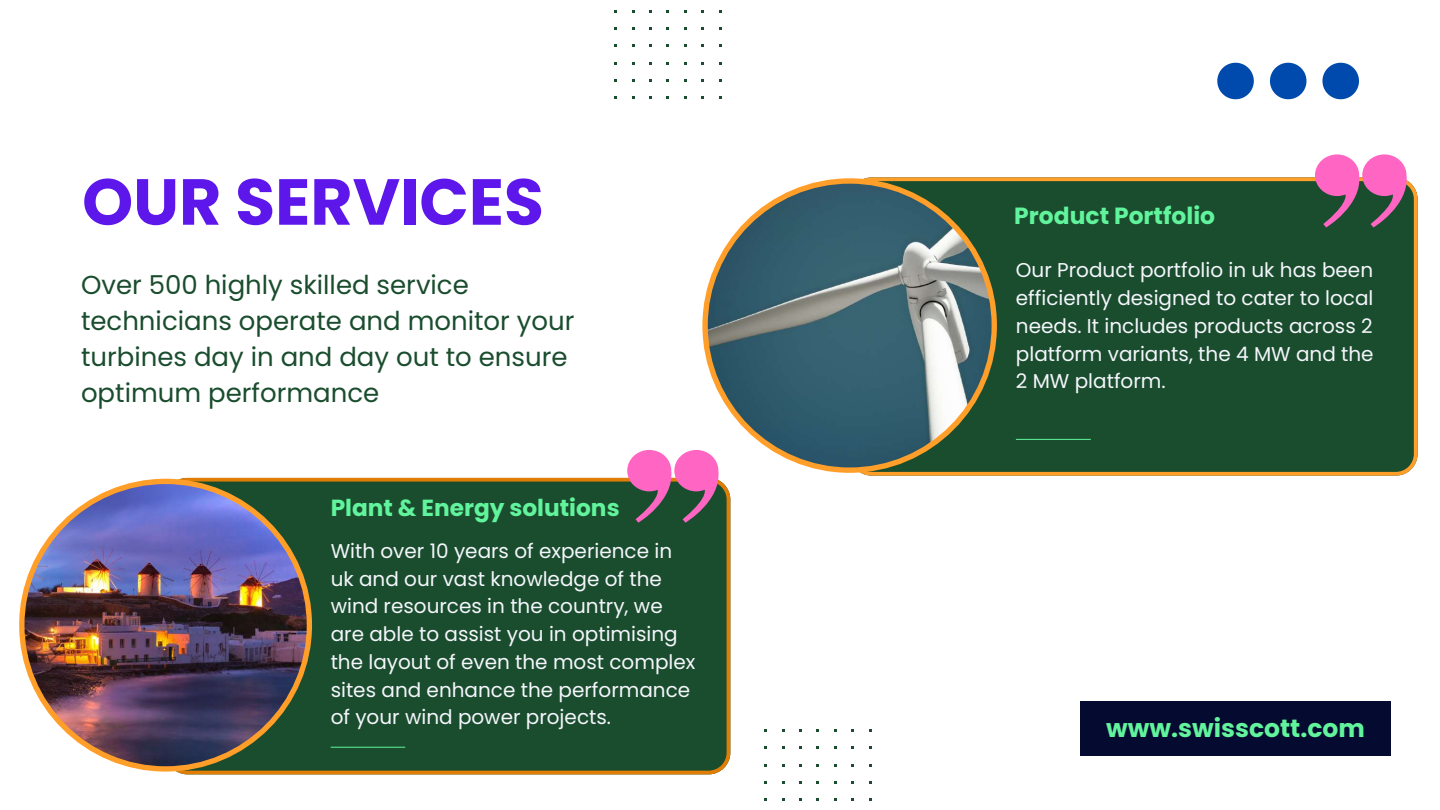
<style>
.page{position:relative;width:1440px;height:810px;background:#fff}
.page>*{position:absolute;margin:0;border:0;box-sizing:border-box;transform-origin:0 0}
.t1{font:700 65px "Poppins";color:#5e17eb}
.t2{font:26px/36px "Poppins";color:#1a4d2e}
.t3{font:700 25px "Poppins";color:#61f49c}
.t4{font:700 23.4px "Poppins";color:#61f49c}
.t5{font:700 23.3px "Poppins";color:#61f49c}
.t6{font:20px/27.8px "Poppins";color:#f4f6fc}
</style>
<div class="page">
<svg style="left:1217px;top:63px;width:37px;height:36px"></svg>
<svg style="left:1270px;top:63px;width:36px;height:36px"></svg>
<svg style="left:1322px;top:63px;width:37px;height:36px"></svg>
<div style="left:861px;top:177px;width:557px;height:299px;background:#1a4d2e"></div>
<svg style="left:702px;top:178px;width:295px;height:295px;background:#657e7d"></svg>
<div style="left:166px;top:478px;width:564px;height:296px;background:#1a4d2e"></div>
<img style="left:19px;top:479px;width:293px;height:293px">
<svg style="left:627px;top:450px;width:94px;height:73px;background:#a3688b"></svg>
<svg style="left:1315px;top:154px;width:94px;height:73px;background:#a3698c"></svg>
<hr style="left:331px;top:747px;width:74px;height:1px;background:#61f49c">
<hr style="left:1016px;top:439px;width:75px;height:1px;background:#61f49c">
<div style="left:1080px;top:702px;width:311px;height:54px;background:#050a30"></div>
<h1 class="t1" style="left:82px;top:156px;width:463px">OUR SERVICES</h1>
<h2 class="t2" style="left:81px;top:266px;width:495px">Over 500 highly skilled service technicians operate and monitor your turbines day in and day out to ensure optimum performance</h2>
<p class="t5" style="left:331px;top:492px;width:290px">Plant &amp; Energy solutions</p>
<p class="t6" style="left:331px;top:537px;width:366px">With over 10 years of experience in uk and our vast knowledge of the wind resources in the country, we are able to assist you in optimising the layout of even the most complex sites and enhance the performance of your wind power projects.</p>
<p class="t4" style="left:1014px;top:199px;width:202px">Product Portfolio</p>
<p class="t6" style="left:1016px;top:256px;width:359px;text-align:justify">Our Product portfolio in uk has been efficiently designed to cater to local needs. It includes products across 2 platform variants, the 4 MW and the 2 MW platform.</p>
<p class="t3" style="left:1106px;top:711px;width:260px">www.swisscott.com</p>
</div>
